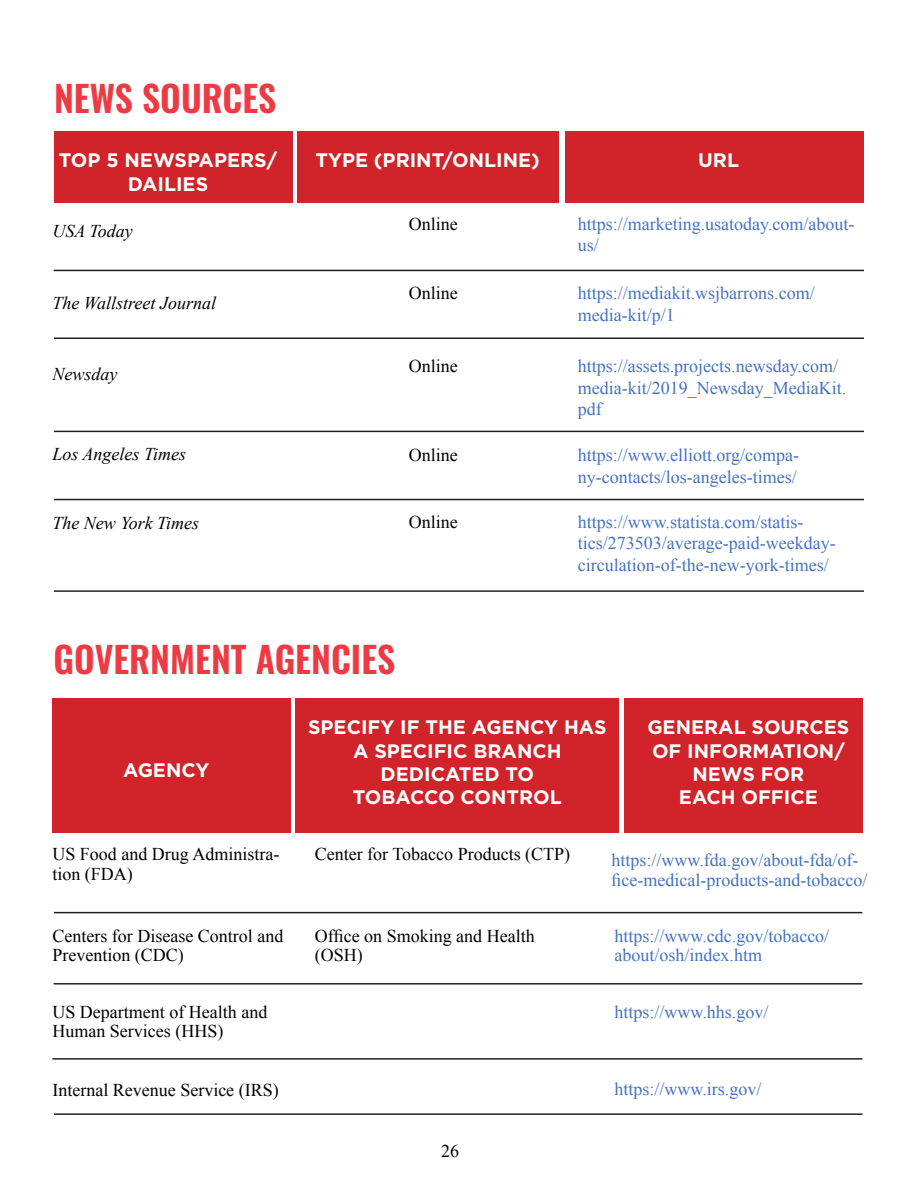
<style>
.page{position:relative;width:918px;height:1188px;background:#fff}
.page>*{position:absolute;margin:0;border:0;box-sizing:border-box;transform-origin:0 0}
.t1{font:36px "Oswald";color:#ee3a43}
.t2{font:700 19.5px/23.4px "Gotham";color:#fff;text-align:center}
.t3{font:18px/21.6px "Times New Roman";color:#4472c4}
.t4{font:18px/19.4px "Times New Roman";color:#000}
.t5{font:italic 18px "Times New Roman";color:#000}
</style>
<div class="page">
<hr style="left:54px;top:270px;width:810px;height:1px;background:#231f20">
<hr style="left:54px;top:338px;width:810px;height:1px;background:#231f20">
<hr style="left:54px;top:431px;width:810px;height:1px;background:#231f20">
<hr style="left:54px;top:499px;width:810px;height:1px;background:#231f20">
<hr style="left:54px;top:590px;width:810px;height:2px;background:#231f20">
<div style="left:52px;top:698px;width:239px;height:135px;background:#d1232a"></div>
<div style="left:54px;top:131px;width:239px;height:72px;background:#d1232a"></div>
<div style="left:624px;top:698px;width:238px;height:135px;background:#d1232a"></div>
<div style="left:565px;top:131px;width:299px;height:72px;background:#d1232a"></div>
<div style="left:295px;top:698px;width:324px;height:135px;background:#d1232a"></div>
<div style="left:297px;top:131px;width:261px;height:72px;background:#d1232a"></div>
<hr style="left:54px;top:912px;width:808px;height:1px;background:#231f20">
<hr style="left:54px;top:983px;width:808px;height:2px;background:#231f20">
<hr style="left:54px;top:1113px;width:808px;height:2px;background:#231f20">
<hr style="left:52px;top:1058px;width:810px;height:2px;background:#231f20">
<p class="t1" style="left:54px;top:66px;width:224px">NEWS SOURCES</p>
<p class="t2" style="left:59px;top:149px;width:220px">TOP 5 NEWSPAPERS/<br>DAILIES</p>
<p class="t5" style="left:52px;top:219px;width:82px">USA Today</p>
<p class="t5" style="left:52px;top:290px;width:165px">The Wallstreet Journal</p>
<p class="t5" style="left:52px;top:362px;width:66px">Newsday</p>
<p class="t5" style="left:52px;top:442px;width:135px">Los Angeles Times</p>
<p class="t5" style="left:52px;top:511px;width:148px">The New York Times</p>
<p class="t2" style="left:315px;top:149px;width:226px">TYPE (PRINT/ONLINE)</p>
<p class="t4" style="left:409px;top:214px;width:50px">Online</p>
<p class="t4" style="left:409px;top:283px;width:50px">Online</p>
<p class="t4" style="left:409px;top:356px;width:50px">Online</p>
<p class="t4" style="left:409px;top:445px;width:50px">Online</p>
<p class="t4" style="left:409px;top:512px;width:50px">Online</p>
<p class="t1" style="left:54px;top:627px;width:343px">GOVERNMENT AGENCIES</p>
<p class="t2" style="left:698px;top:149px;width:42px">URL</p>
<p class="t3" style="left:578px;top:212px;width:278px">https://marketing.usatoday.com/about&shy;us/</p>
<p class="t3" style="left:578px;top:282px;width:239px">https://mediakit.wsjbarrons.com/ media-kit/p/1</p>
<p class="t3" style="left:578px;top:355px;width:270px">https://assets.projects.newsday.com/ media-kit/2019_Newsday_MediaKit. pdf</p>
<p class="t3" style="left:578px;top:444px;width:223px">https://www.elliott.org/compa&shy;ny-contacts/los-angeles-times/</p>
<p class="t3" style="left:578px;top:511px;width:259px">https://www.statista.com/statis&shy;tics/273503/average-paid-weekday&shy;circulation-of-the-new-york-times/</p>
<p class="t2" style="left:123px;top:759px;width:88px">AGENCY</p>
<p class="t2" style="left:308px;top:716px;width:300px">SPECIFY IF THE AGENCY HAS<br>A SPECIFIC BRANCH<br>DEDICATED TO<br>TOBACCO CONTROL</p>
<p class="t2" style="left:647px;top:716px;width:204px">GENERAL SOURCES<br>OF INFORMATION/<br>NEWS FOR<br>EACH OFFICE</p>
<p class="t4" style="left:52px;top:844px;width:228px">US Food and Drug Administra&shy;tion (FDA)</p>
<p class="t4" style="left:315px;top:844px;width:257px">Center for Tobacco Products (CTP)</p>
<p class="t3" style="left:612px;top:850px;width:257px;line-height:19.4px">https://www.fda.gov/about-fda/of&shy;fice-medical-products-and-tobacco/</p>
<p class="t4" style="left:52px;top:926px;width:232px">Centers for Disease Control and<br>Prevention (CDC)</p>
<p class="t4" style="left:315px;top:926px;width:221px">Office on Smoking and Health (OSH)</p>
<p class="t3" style="left:615px;top:926px;width:216px;line-height:19.4px">https://www.cdc.gov/tobacco/ about/osh/index.htm</p>
<p class="t4" style="left:52px;top:1002px;width:216px">US Department of Health and<br>Human Services (HHS)</p>
<p class="t3" style="left:615px;top:1001px;width:155px">https://www.hhs.gov/</p>
<p class="t4" style="left:52px;top:1080px;width:228px">Internal Revenue Service (IRS)</p>
<p class="t3" style="left:615px;top:1078px;width:148px">https://www.irs.gov/</p>
<p class="t4" style="left:441px;top:1141px;width:19px">26</p>
</div>
